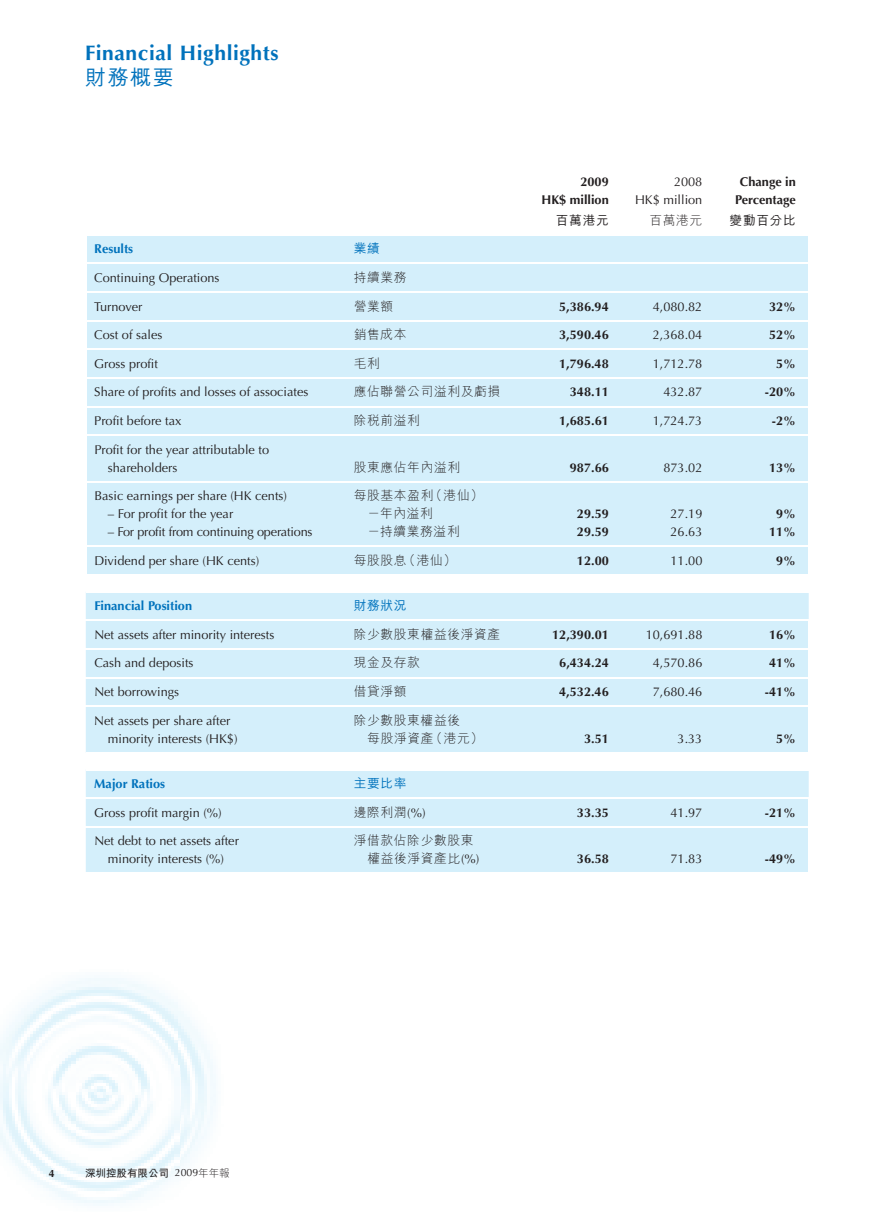
<style>
.page{position:relative;width:893px;height:1212px;background:#fff}
.page>*{position:absolute;margin:0;border:0;box-sizing:border-box;transform-origin:0 0}
.t1{font:700 21px "Optima LT Std";letter-spacing:.03em;color:#0072bc}
.t2{font:21px "M Hei HK Medium B5 pc H";color:#0072bc}
.t3{font:12.75px/18px "Optima LT Std";color:#231f20}
.t4{font:700 12.75px/18px "Optima LT Std";color:#231f20}
.t5{font:12.75px/18px "M Hei HK Light B5 pc H";letter-spacing:.05em;color:#231f20}
.t6{font:700 12.75px "Optima LT Std";color:#0072bc}
.t7{font:12.75px "M Hei HK Medium B5 pc H";letter-spacing:.05em;color:#0072bc}
.t8{font:12.75px "M Hei HK Medium B5 pc H";letter-spacing:.05em;color:#231f20}
.t9{font:10.5px "M Hei HK Bold B5 pc H";color:#231f20}
.t10{font:700 10.5px "Optima LT Std";color:#231f20}
.s1{font-family:"Optima LT Std"}
.s2{font-family:"M Hei HK Light B5 pc H"}
</style>
<div class="page">
<img style="left:0;top:978px;width:216px;height:228px">
<div style="left:86px;top:236px;width:723px;height:636px;background:#d4effb"></div>
<hr style="left:85px;top:235px;width:2px;height:28px;background:#fff">
<hr style="left:85px;top:263px;width:269px;height:1px;background:#fff">
<hr style="left:85px;top:264px;width:2px;height:27px;background:#fff">
<hr style="left:354px;top:263px;width:455px;height:1px;background:#fff">
<hr style="left:85px;top:291px;width:269px;height:2px;background:#fff">
<hr style="left:85px;top:293px;width:2px;height:27px;background:#fff">
<hr style="left:354px;top:291px;width:455px;height:2px;background:#fff">
<hr style="left:85px;top:320px;width:269px;height:1px;background:#fff">
<hr style="left:85px;top:321px;width:2px;height:27px;background:#fff">
<hr style="left:354px;top:320px;width:455px;height:1px;background:#fff">
<hr style="left:85px;top:348px;width:269px;height:2px;background:#fff">
<hr style="left:85px;top:350px;width:2px;height:27px;background:#fff">
<hr style="left:354px;top:348px;width:455px;height:2px;background:#fff">
<hr style="left:85px;top:377px;width:269px;height:2px;background:#fff">
<hr style="left:85px;top:379px;width:2px;height:27px;background:#fff">
<hr style="left:354px;top:377px;width:455px;height:2px;background:#fff">
<hr style="left:85px;top:406px;width:269px;height:1px;background:#fff">
<hr style="left:85px;top:407px;width:2px;height:27px;background:#fff">
<hr style="left:354px;top:406px;width:455px;height:1px;background:#fff">
<svg style="left:808px;top:236px;width:1px;height:198px"></svg>
<hr style="left:85px;top:434px;width:269px;height:2px;background:#fff">
<hr style="left:85px;top:436px;width:2px;height:45px;background:#fff">
<hr style="left:354px;top:434px;width:455px;height:2px;background:#fff">
<hr style="left:808px;top:436px;width:1px;height:45px;background:#fff">
<hr style="left:85px;top:481px;width:269px;height:1px;background:#fff">
<hr style="left:85px;top:482px;width:2px;height:64px;background:#fff">
<hr style="left:354px;top:481px;width:455px;height:1px;background:#fff">
<hr style="left:808px;top:482px;width:1px;height:64px;background:#fff">
<hr style="left:85px;top:546px;width:269px;height:1px;background:#fff">
<hr style="left:85px;top:547px;width:2px;height:27px;background:#fff">
<hr style="left:354px;top:546px;width:455px;height:1px;background:#fff">
<svg style="left:808px;top:547px;width:1px;height:27px"></svg>
<hr style="left:85px;top:574px;width:724px;height:2px;background:#fff">
<hr style="left:715px;top:620px;width:94px;height:1px;background:#fff">
<hr style="left:715px;top:648px;width:94px;height:2px;background:#fff">
<hr style="left:715px;top:677px;width:94px;height:1px;background:#fff">
<svg style="left:808px;top:621px;width:1px;height:84px"></svg>
<hr style="left:715px;top:705px;width:94px;height:2px;background:#fff">
<hr style="left:808px;top:707px;width:1px;height:45px;background:#fff">
<hr style="left:86px;top:752px;width:723px;height:2px;background:#fff">
<hr style="left:715px;top:797px;width:94px;height:2px;background:#fff">
<svg style="left:808px;top:799px;width:1px;height:27px"></svg>
<hr style="left:715px;top:826px;width:94px;height:1px;background:#fff">
<hr style="left:808px;top:827px;width:1px;height:46px;background:#fff">
<hr style="left:86px;top:591px;width:723px;height:1px;background:#fff">
<hr style="left:86px;top:620px;width:629px;height:1px;background:#fff">
<hr style="left:86px;top:648px;width:629px;height:2px;background:#fff">
<hr style="left:86px;top:677px;width:629px;height:1px;background:#fff">
<hr style="left:86px;top:705px;width:629px;height:2px;background:#fff">
<hr style="left:86px;top:769px;width:723px;height:1px;background:#fff">
<hr style="left:86px;top:797px;width:629px;height:2px;background:#fff">
<hr style="left:86px;top:826px;width:629px;height:1px;background:#fff">
<h1 class="t1" style="left:85px;top:40px;width:195px">Financial Highlights</h1>
<h1 class="t2" style="left:85px;top:70px;width:90px">財務概要</h1>
<p class="t4" style="left:580px;top:173px;width:30px">2009</p>
<p class="t3" style="left:674px;top:174px;width:30px">2008</p>
<p class="t4" style="left:740px;top:173px;width:57px">Change in</p>
<p class="t4" style="left:541px;top:191px;width:69px">HK$ million</p>
<p class="t3" style="left:635px;top:192px;width:69px">HK$ million</p>
<p class="t4" style="left:735px;top:191px;width:62px">Percentage</p>
<p class="t8" style="left:556px;top:215px;width:54px">百萬港元</p>
<p class="t5" style="left:649px;top:213px;width:54px">百萬港元</p>
<p class="t8" style="left:730px;top:215px;width:68px">變動百分比</p>
<p class="t6" style="left:94px;top:241px;width:40px">Results</p>
<p class="t7" style="left:354px;top:244px;width:28px">業績</p>
<p class="t3" style="left:94px;top:270px;width:127px">Continuing Operations</p>
<p class="t5" style="left:354px;top:270px;width:54px">持續業務</p>
<p class="t3" style="left:94px;top:298px;width:50px">Turnover</p>
<p class="t5" style="left:354px;top:298px;width:41px">營業額</p>
<p class="t4" style="left:559px;top:297px;width:51px">5,386.94</p>
<p class="t3" style="left:653px;top:298px;width:51px">4,080.82</p>
<p class="t4" style="left:769px;top:297px;width:28px">32%</p>
<p class="t3" style="left:94px;top:327px;width:70px">Cost of sales</p>
<p class="t5" style="left:354px;top:327px;width:54px">銷售成本</p>
<p class="t4" style="left:559px;top:326px;width:51px">3,590.46</p>
<p class="t3" style="left:653px;top:327px;width:51px">2,368.04</p>
<p class="t4" style="left:769px;top:326px;width:28px">52%</p>
<p class="t3" style="left:94px;top:356px;width:65px">Gross profit</p>
<p class="t5" style="left:354px;top:356px;width:28px">毛利</p>
<p class="t4" style="left:559px;top:354px;width:51px">1,796.48</p>
<p class="t3" style="left:653px;top:356px;width:51px">1,712.78</p>
<p class="t4" style="left:776px;top:354px;width:21px">5%</p>
<p class="t3" style="left:94px;top:384px;width:216px">Share of profits and losses of associates</p>
<p class="t5" style="left:354px;top:384px;width:148px">應佔聯營公司溢利及虧損</p>
<p class="t4" style="left:570px;top:383px;width:40px">348.11</p>
<p class="t3" style="left:663px;top:384px;width:40px">432.87</p>
<p class="t4" style="left:765px;top:383px;width:33px">-20%</p>
<p class="t3" style="left:94px;top:413px;width:89px">Profit before tax</p>
<p class="t5" style="left:354px;top:413px;width:68px">除稅前溢利</p>
<p class="t4" style="left:559px;top:412px;width:51px">1,685.61</p>
<p class="t3" style="left:653px;top:413px;width:51px">1,724.73</p>
<p class="t4" style="left:772px;top:412px;width:26px">-2%</p>
<p class="t3" style="left:108px;top:441px;width:163px;text-indent:-14px">Profit for the year attributable to shareholders</p>
<p class="t5" style="left:354px;top:460px;width:108px">股東應佔年內溢利</p>
<p class="t4" style="left:570px;top:458px;width:40px">987.66</p>
<p class="t3" style="left:663px;top:460px;width:40px">873.02</p>
<p class="t4" style="left:769px;top:458px;width:28px">13%</p>
<p class="t3" style="left:94px;top:488px;width:194px">Basic earnings per share (HK cents)</p>
<p class="t3" style="left:108px;top:506px;width:127px">– For profit for the year</p>
<p class="t3" style="left:108px;top:524px;width:206px">– For profit from continuing operations</p>
<p class="t5" style="left:367px;top:488px;width:117px;text-indent:-14px">每股基本盈利（港仙）－年內溢利<br>－持續業務溢利</p>
<p class="t4" style="left:577px;top:505px;width:33px">29.59<br>29.59</p>
<p class="t3" style="left:670px;top:506px;width:33px">27.19<br>26.63</p>
<p class="t4" style="left:769px;top:505px;width:28px;text-align:center">9%<br>11%</p>
<p class="t3" style="left:94px;top:553px;width:166px">Dividend per share (HK cents)</p>
<p class="t5" style="left:354px;top:553px;width:104px">每股股息（港仙）</p>
<p class="t4" style="left:577px;top:551px;width:33px">12.00</p>
<p class="t3" style="left:670px;top:553px;width:33px">11.00</p>
<p class="t4" style="left:776px;top:551px;width:21px">9%</p>
<p class="t6" style="left:94px;top:598px;width:99px">Financial Position</p>
<p class="t7" style="left:354px;top:601px;width:54px">財務狀況</p>
<p class="t3" style="left:94px;top:627px;width:181px">Net assets after minority interests</p>
<p class="t5" style="left:354px;top:627px;width:148px">除少數股東權益後淨資產</p>
<p class="t4" style="left:552px;top:625px;width:58px">12,390.01</p>
<p class="t3" style="left:646px;top:627px;width:58px">10,691.88</p>
<p class="t4" style="left:769px;top:625px;width:28px">16%</p>
<p class="t3" style="left:94px;top:655px;width:101px">Cash and deposits</p>
<p class="t5" style="left:354px;top:655px;width:68px">現金及存款</p>
<p class="t4" style="left:559px;top:654px;width:51px">6,434.24</p>
<p class="t3" style="left:653px;top:655px;width:51px">4,570.86</p>
<p class="t4" style="left:769px;top:654px;width:28px">41%</p>
<p class="t3" style="left:94px;top:684px;width:86px">Net borrowings</p>
<p class="t5" style="left:354px;top:684px;width:54px">借貸淨額</p>
<p class="t4" style="left:559px;top:683px;width:51px">4,532.46</p>
<p class="t3" style="left:653px;top:684px;width:51px">7,680.46</p>
<p class="t4" style="left:765px;top:683px;width:33px">-41%</p>
<p class="t3" style="left:108px;top:713px;width:131px;text-indent:-14px">Net assets per share after minority interests (HK$)</p>
<p class="t5" style="left:367px;top:713px;width:118px;text-indent:-14px">除少數股東權益後<br>每股淨資產（港元）</p>
<p class="t4" style="left:584px;top:729px;width:26px">3.51</p>
<p class="t3" style="left:678px;top:731px;width:26px">3.33</p>
<p class="t4" style="left:776px;top:729px;width:21px">5%</p>
<p class="t6" style="left:94px;top:776px;width:72px">Major Ratios</p>
<p class="t7" style="left:354px;top:778px;width:54px">主要比率</p>
<p class="t3" style="left:94px;top:804px;width:129px">Gross profit margin (%)</p>
<p class="t5" style="left:354px;top:804px;width:73px">邊際利潤<span class="s1">(%)</span></p>
<p class="t4" style="left:577px;top:803px;width:33px">33.35</p>
<p class="t3" style="left:670px;top:804px;width:33px">41.97</p>
<p class="t4" style="left:765px;top:803px;width:33px">-21%</p>
<p class="t3" style="left:94px;top:833px;width:146px;text-align:center">Net debt to net assets after minority interests (%)</p>
<p class="t5" style="left:367px;top:833px;width:114px;text-indent:-14px">淨借款佔除少數股東權益後淨資產比<span class="s1">(%)</span></p>
<p class="t4" style="left:577px;top:850px;width:33px">36.58</p>
<p class="t3" style="left:670px;top:851px;width:33px">71.83</p>
<p class="t4" style="left:765px;top:850px;width:33px">-49%</p>
<p class="t10" style="left:49px;top:1167px;width:7px">4</p>
<p class="t9" style="left:85px;top:1169px;width:146px">深圳控股有限公司 <span class="s1">2009</span><span class="s2">年年報</span></p>
</div>
